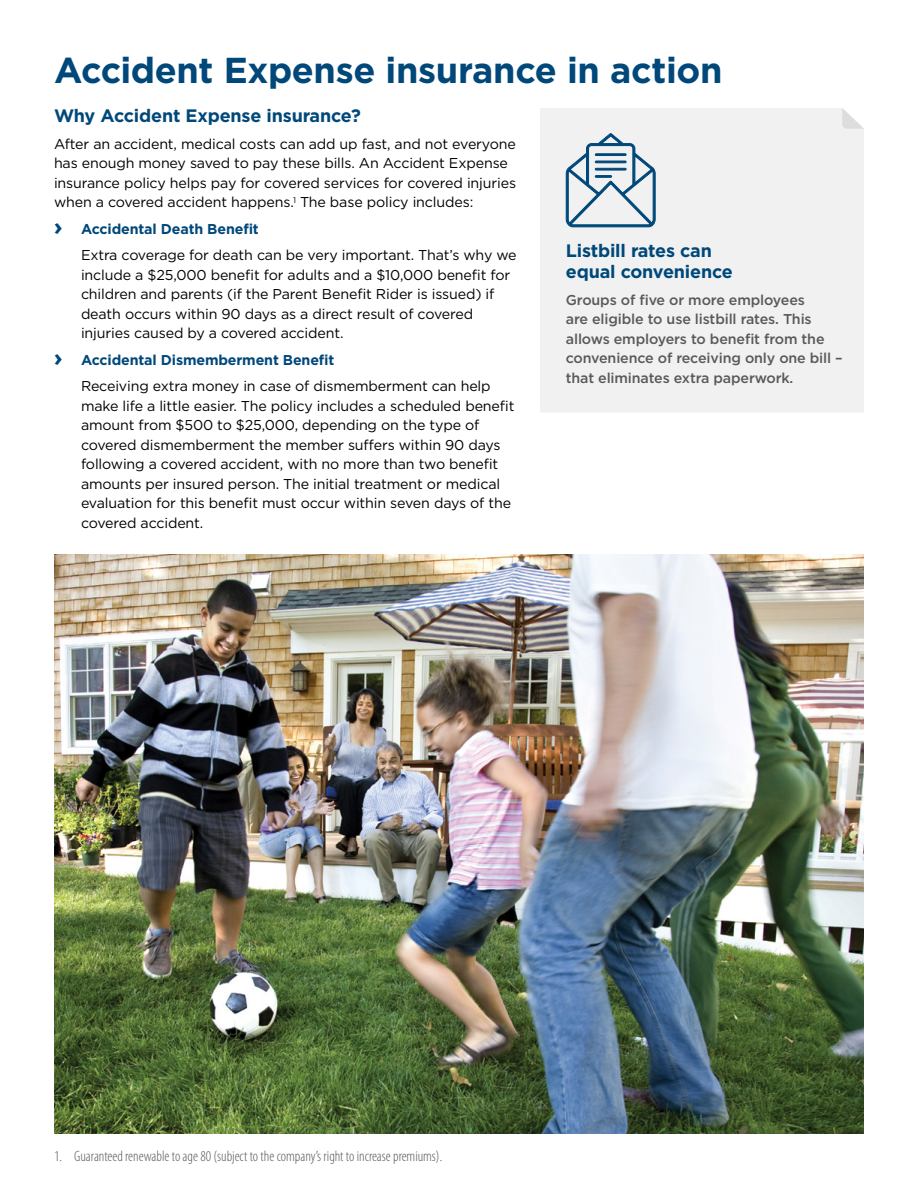
<style>
.page{position:relative;width:918px;height:1188px;background:#fff}
.page>*{position:absolute;margin:0;border:0;box-sizing:border-box;transform-origin:0 0}
.t1{font:700 36px "Gotham";letter-spacing:-.01em;color:#00487a}
.t2{font:700 18px/21px "Gotham";letter-spacing:-.01em;color:#00487a}
.t3{font:300 condensed 15px "Myriad Pro";color:#58595b}
.t4{font:14.25px/19.5px "Gotham";letter-spacing:-.01em;color:#000}
.t5{font:500 14.25px/19.5px "Gotham";letter-spacing:-.01em;color:#58595b}
.s1{font-weight:700;font-size:24px;color:#00487a}
.s2{font-weight:700;color:#00487a}
</style>
<div class="page">
<div style="left:540px;top:108px;width:324px;height:304px;background:#f1f1f2"></div>
<svg style="left:842px;top:108px;width:22px;height:21px"></svg>
<img style="left:54px;top:554px;width:810px;height:580px">
<svg style="left:565px;top:132px;width:91px;height:96px"></svg>
<div style="left:595px;top:153px;width:31px;height:3px;background:#00487a;border:1px solid #00487a"></div>
<div style="left:595px;top:161px;width:31px;height:2px;background:#00487a;border:1px solid #00487a"></div>
<div style="left:595px;top:168px;width:31px;height:2px;background:#00487a;border:1px solid #00487a"></div>
<div style="left:595px;top:175px;width:17px;height:3px;background:#00487a;border:1px solid #00487a"></div>
<h1 class="t1" style="left:54px;top:46px;width:670px">Accident Expense insurance in action</h1>
<p class="t2" style="left:54px;top:105px;width:308px">Why Accident Expense insurance?</p>
<p class="t4" style="left:54px;top:134px;width:464px">After an accident, medical costs can add up fast, and not everyone has enough money saved to pay these bills. An Accident Expense insurance policy helps pay for covered services for covered injuries when a covered accident happens.<sup>1</sup> The base policy includes:</p>
<p class="t4" style="left:81px;top:215px;width:437px;line-height:26.5px;text-indent:-27px"><span class="s1">›</span> <span class="s2">Accidental Death Benefit<br></span>Extra coverage for death can be very important. That’s why we</p>
<p class="t4" style="left:81px;top:265px;width:431px">include a $25,000 benefit for adults and a $10,000 benefit for children and parents (if the Parent Benefit Rider is issued) if death occurs within 90 days as a direct result of covered injuries caused by a covered accident.</p>
<p class="t4" style="left:81px;top:346px;width:411px;line-height:26.5px;text-indent:-27px"><span class="s1">›</span> <span class="s2">Accidental Dismemberment Benefit<br></span>Receiving extra money in case of dismemberment can help</p>
<p class="t4" style="left:81px;top:396px;width:435px">make life a little easier. The policy includes a scheduled benefit amount from $500 to $25,000, depending on the type of covered dismemberment the member suffers within 90 days following a covered accident, with no more than two benefit amounts per insured person. The initial treatment or medical evaluation for this benefit must occur within seven days of the covered accident.</p>
<p class="t2" style="left:566px;top:240px;width:169px">Listbill rates can equal convenience</p>
<p class="t5" style="left:566px;top:290px;width:278px">Groups of five or more employees<br>are eligible to use listbill rates. This allows employers to benefit from the convenience of receiving only one bill – that eliminates extra paperwork.</p>
<p class="t3" style="left:54px;top:1148px;width:390px">1. Guaranteed renewable to age 80 (subject to the company’s right to increase premiums).</p>
</div>
